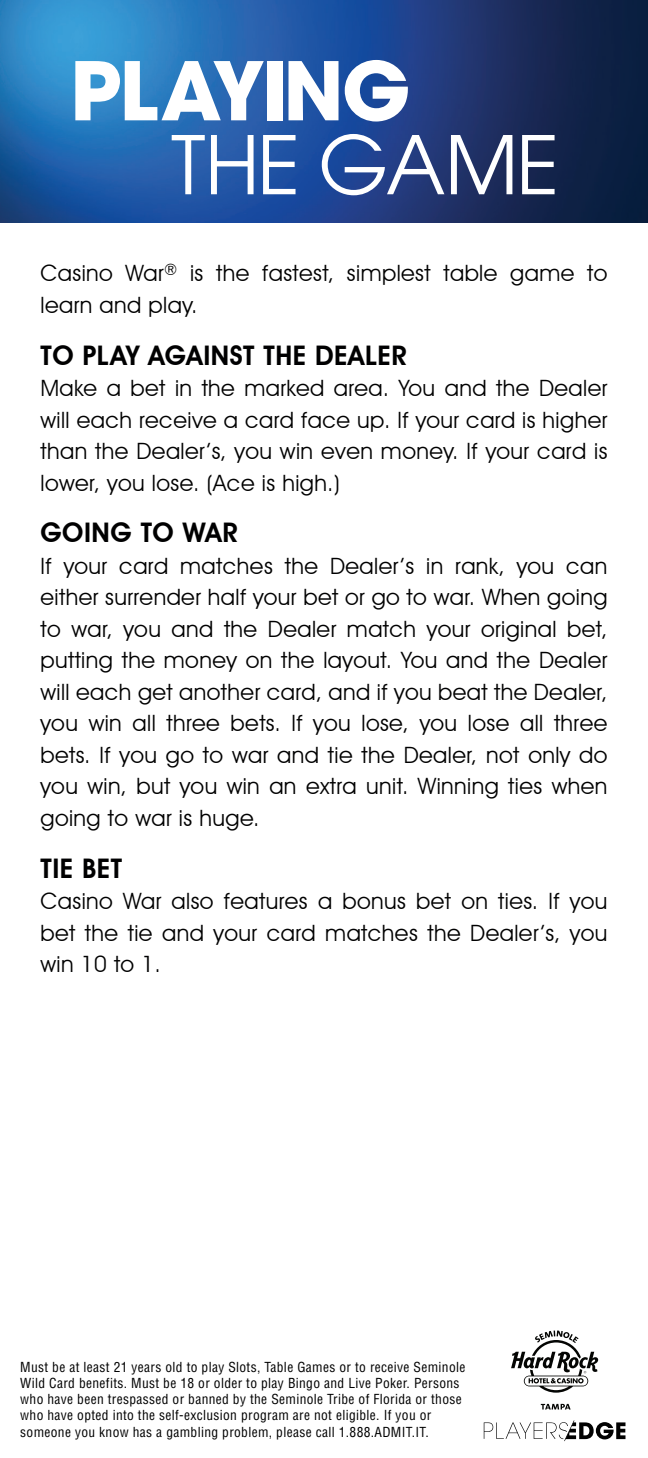
<style>
.page{position:relative;width:648px;height:1458px;background:#fff}
.page>*{position:absolute;margin:0;border:0;box-sizing:border-box;transform-origin:0 0}
.t1{font:700 80.1px/74px "ITC Avant Garde Std";letter-spacing:-.025em;color:#fff}
.t2{font:600 27px "Avant Garde IT Cby BT";letter-spacing:.02em;color:#000001}
.t3{font:22.5px/31.5px "Avant Garde IT Cby BT";letter-spacing:.02em;color:#000001;text-align:justify}
.t4{font:condensed 13.5px/16.2px "Helvetica LT Std";letter-spacing:.025em;color:#000001}
.s1{font-weight:400}
</style>
<div class="page">
<svg style="left:484px;top:1420px;width:142px;height:21px"></svg>
<svg style="left:511px;top:1330px;width:87px;height:80px"></svg>
<img style="left:0;top:0;width:648px;height:223px">
<p class="t1" style="left:171px;top:53px;width:390px;text-indent:-101px">PLAYING<br><span class="s1">THE GAME</span></p>
<p class="t3" style="left:40px;top:257px;width:568px">Casino War<sup>®</sup> is the fastest, simplest table game to learn and play.</p>
<p class="t2" style="left:40px;top:339px;width:368px">TO PLAY AGAINST THE DEALER</p>
<p class="t3" style="left:40px;top:372px;width:568px">Make a bet in the marked area. You and the Dealer will each receive a card face up. If your card is higher than the Dealer’s, you win even money. If your card is lower, you lose. (Ace is high.)</p>
<p class="t2" style="left:40px;top:516px;width:199px">GOING TO WAR</p>
<p class="t3" style="left:40px;top:550px;width:569px">If your card matches the Dealer’s in rank, you can either surrender half your bet or go to war. When going to war, you and the Dealer match your original bet, putting the money on the layout. You and the Dealer will each get another card, and if you beat the Dealer, you win all three bets. If you lose, you lose all three bets. If you go to war and tie the Dealer, not only do you win, but you win an extra unit. Winning ties when going to war is huge.</p>
<p class="t2" style="left:40px;top:852px;width:83px">TIE BET</p>
<p class="t3" style="left:40px;top:885px;width:568px">Casino War also features a bonus bet on ties. If you bet the tie and your card matches the Dealer’s, you win 10 to 1.</p>
<p class="t4" style="left:20px;top:1359px;width:447px">Must be at least 21 years old to play Slots, Table Games or to receive Seminole Wild Card benefits. Must be 18 or older to play Bingo and Live Poker. Persons who have been trespassed or banned by the Seminole Tribe of Florida or those who have opted into the self-exclusion program are not eligible. If you or</p>
<p class="t4" style="left:20px;top:1424px;width:410px">someone you know has a gambling problem, please call 1.888.ADMIT.IT.</p>
</div>
